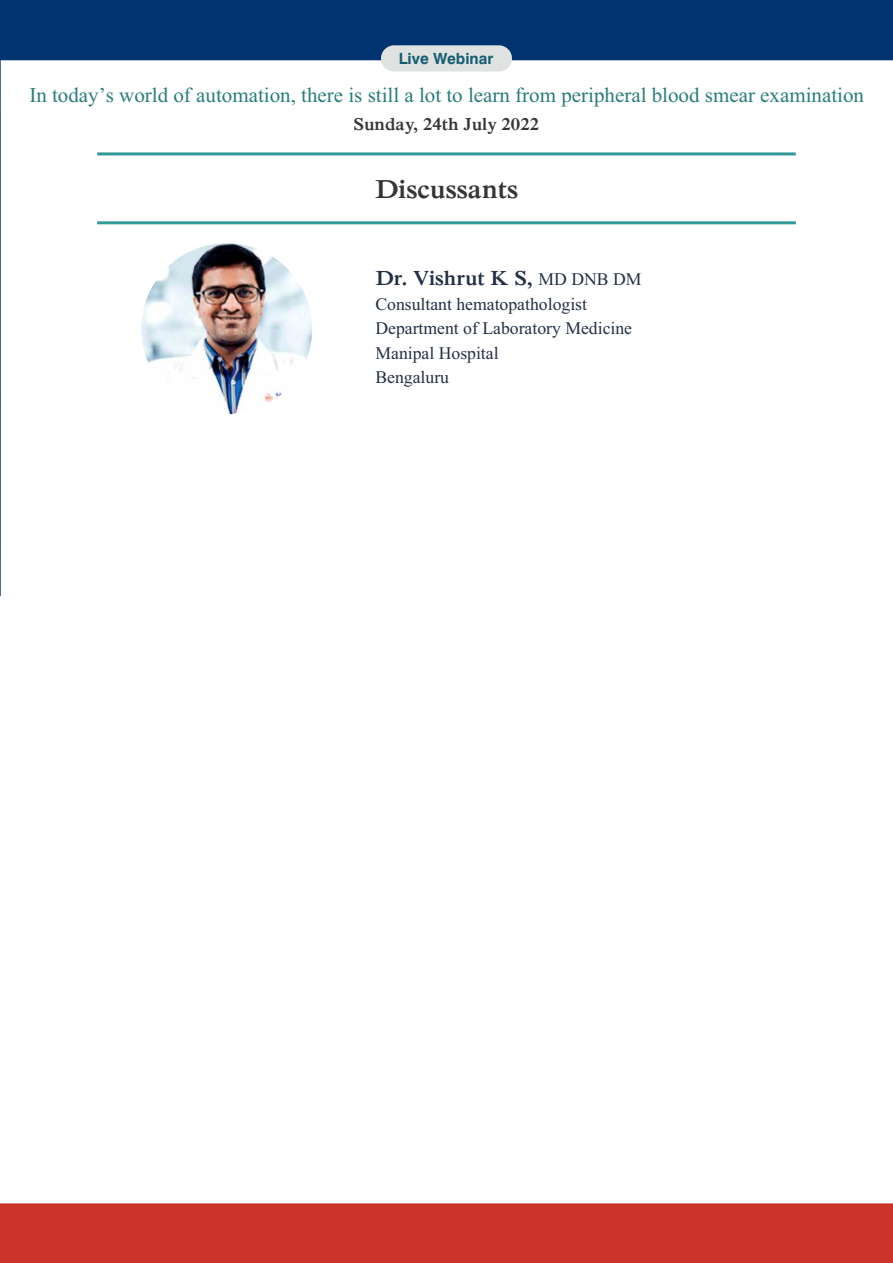
<style>
.page{position:relative;width:893px;height:1263px;background:#fff}
.page>*{position:absolute;margin:0;border:0;box-sizing:border-box;transform-origin:0 0}
.t1{font:700 27px "Iskoola Pota";color:#373435}
.t2{font:700 21.15px "Iskoola Pota";color:#232f45}
.t3{font:21px "Iskoola Pota";color:#297d7c}
.t4{font:700 18px "Iskoola Pota";color:#373435}
.t5{font:17.7px/24px "Iskoola Pota";color:#232f45}
.t6{font:700 15.45px "Swiss 721 BT";color:#145d70}
.s1{font-weight:400;font-size:17.7px}
</style>
<div class="page">
<svg style="left:0;top:0;width:893px;height:596px"></svg>
<div style="left:0;top:1203px;width:893px;height:60px;background:#cb322c"></div>
<hr style="left:97px;top:152px;width:699px;height:3px;background:#319998">
<hr style="left:97px;top:221px;width:699px;height:3px;background:#319998">
<div style="left:381px;top:45px;width:131px;height:27px;background:#e0e2e1;border-radius:13px"></div>
<p class="t6" style="left:399px;top:52px;width:96px">Live Webinar</p>
<p class="t3" style="left:29px;top:88px;width:836px">In today’s world of automation, there is still a lot to learn from peripheral blood smear examination</p>
<p class="t4" style="left:353px;top:117px;width:187px">Sunday, 24th July 2022</p>
<p class="t1" style="left:375px;top:179px;width:145px">Discussants</p>
<p class="t2" style="left:375px;top:271px;width:268px">Dr. Vishrut K S, <span class="s1">MD DNB DM</span></p>
<p class="t5" style="left:375px;top:294px;width:258px">Consultant hematopathologist<br>Department of Laboratory Medicine<br>Manipal Hospital<br>Bengaluru</p>
</div>
